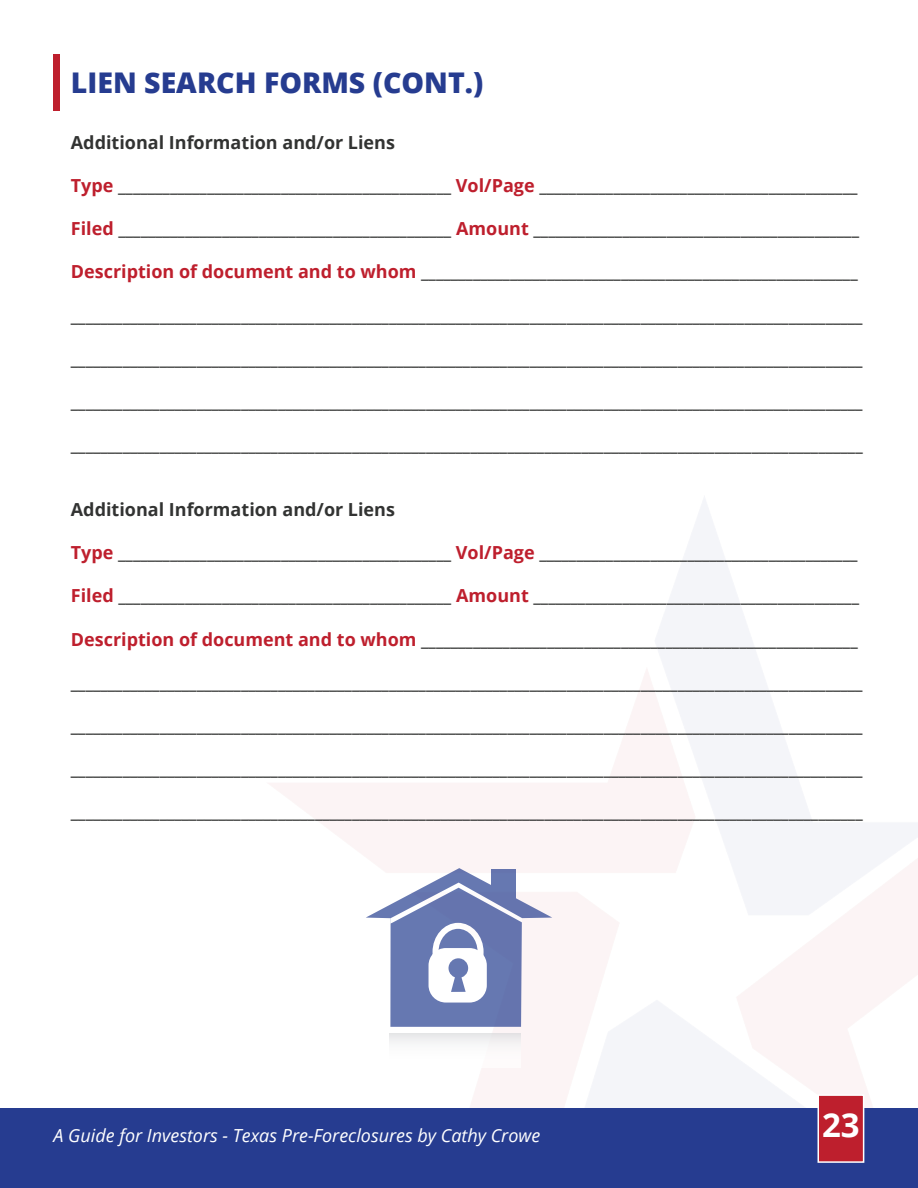
<style>
.page{position:relative;width:918px;height:1188px;background:#fff}
.page>*{position:absolute;margin:0;border:0;box-sizing:border-box;transform-origin:0 0}
.t1{font:700 33px "Open Sans";color:#fff}
.t2{font:800 28.5px "Open Sans";color:#263c90}
.t3{font:700 18px "Open Sans";color:#323332}
.t4{font:italic 18px "Open Sans";color:#fff}
.s1{color:#be1f2d}
</style>
<div class="page">
<img style="left:256px;top:499px;width:662px;height:610px">
<div style="left:0;top:1109px;width:918px;height:79px;background:#263c90"></div>
<div style="left:818px;top:1094px;width:46px;height:69px;background:#be1f2d;border:2px solid #fff"></div>
<div style="left:53px;top:54px;width:7px;height:56px;background:#be1f2d"></div>
<div style="left:390px;top:1033px;width:130px;height:34px;background:linear-gradient(to bottom,#ececed,#fff)"></div>
<svg style="left:366px;top:868px;width:186px;height:159px"></svg>
<h2 class="t2" style="left:71px;top:61px;width:414px">LIEN SEARCH FORMS (CONT.)</h2>
<p class="t3" style="left:71px;top:130px;width:326px">Additional Information and/or Liens</p>
<p class="t3" style="left:71px;top:173px;width:788px"><span class="s1">Type</span> _____________________________________________ <span class="s1">Vol/Page</span> ___________________________________________</p>
<p class="t3" style="left:71px;top:216px;width:790px"><span class="s1">Filed</span> _____________________________________________ <span class="s1">Amount</span> ____________________________________________</p>
<p class="t3" style="left:71px;top:259px;width:788px"><span class="s1">Description of document and to whom</span> ___________________________________________________________</p>
<p class="t3" style="left:71px;top:302px;width:793px">___________________________________________________________________________________________________________</p>
<p class="t3" style="left:71px;top:346px;width:793px">___________________________________________________________________________________________________________</p>
<p class="t3" style="left:71px;top:389px;width:793px">___________________________________________________________________________________________________________</p>
<p class="t3" style="left:71px;top:432px;width:793px">___________________________________________________________________________________________________________</p>
<p class="t3" style="left:71px;top:497px;width:326px">Additional Information and/or Liens</p>
<p class="t3" style="left:71px;top:540px;width:788px"><span class="s1">Type</span> _____________________________________________ <span class="s1">Vol/Page</span> ___________________________________________</p>
<p class="t3" style="left:71px;top:583px;width:790px"><span class="s1">Filed</span> _____________________________________________ <span class="s1">Amount</span> ____________________________________________</p>
<p class="t3" style="left:71px;top:626px;width:788px"><span class="s1">Description of document and to whom</span> ___________________________________________________________</p>
<p class="t3" style="left:71px;top:670px;width:793px">___________________________________________________________________________________________________________</p>
<p class="t3" style="left:71px;top:713px;width:793px">___________________________________________________________________________________________________________</p>
<p class="t3" style="left:71px;top:756px;width:793px">___________________________________________________________________________________________________________</p>
<p class="t3" style="left:71px;top:799px;width:793px">___________________________________________________________________________________________________________</p>
<p class="t4" style="left:54px;top:1123px;width:488px">A Guide for Investors - Texas Pre-Foreclosures by Cathy Crowe</p>
<h1 class="t1" style="left:822px;top:1101px;width:39px">23</h1>
</div>
